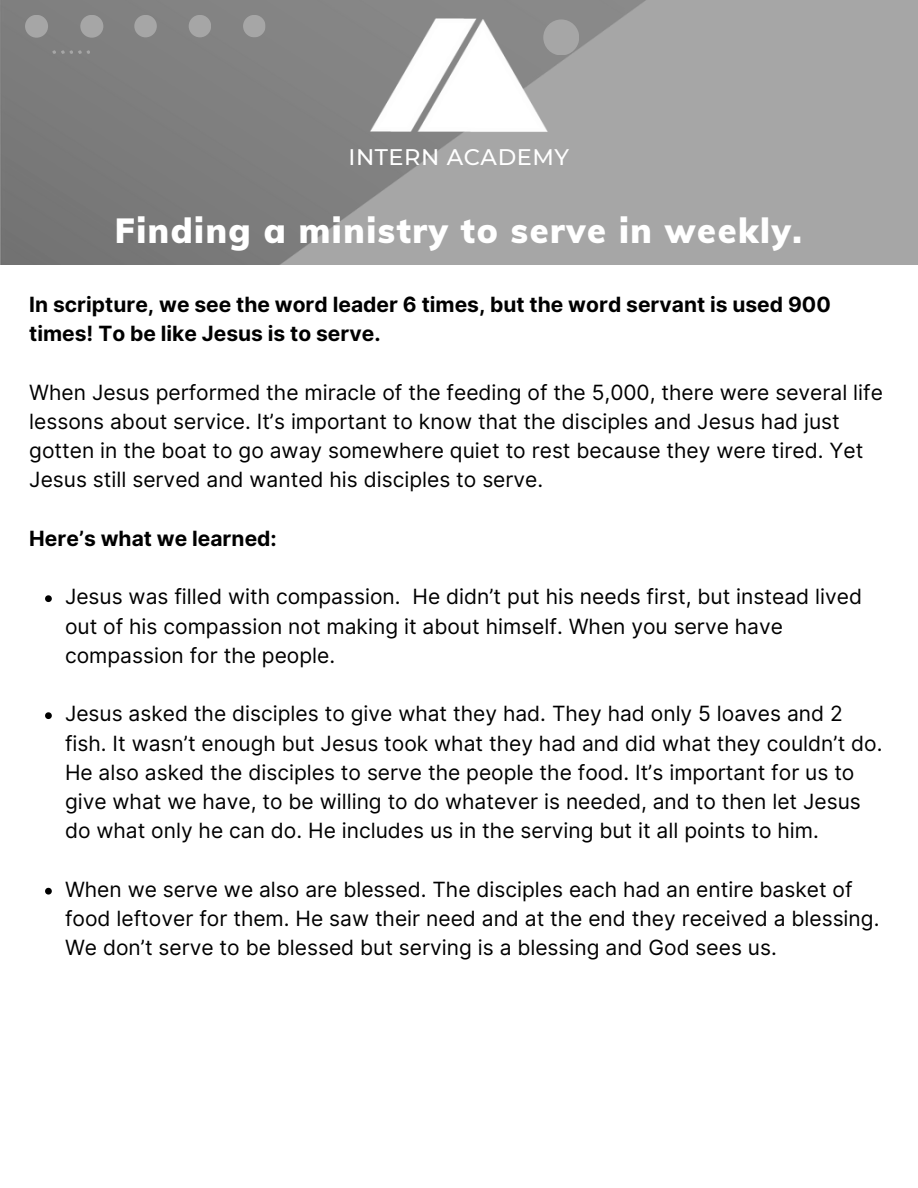
<style>
.page{position:relative;width:918px;height:1188px;background:#fff}
.page>*{position:absolute;margin:0;border:0;box-sizing:border-box;transform-origin:0 0}
.t1{font:900 34.2px "Muli";letter-spacing:.045em;color:#fff}
.t2{font:500 22.5px "Montserrat";letter-spacing:.025em;color:#fff}
.t3{font:21px/29.2px "Inter";color:#000}
.t4{font:700 21px/29.2px "Inter";color:#000}
</style>
<div class="page">
<svg style="left:0;top:0;width:918px;height:265px;background:#939393"></svg>
<svg style="left:52px;top:50px;width:38px;height:4px"></svg>
<div style="left:25px;top:15px;width:23px;height:23px;background:#a6a6a6"></div>
<div style="left:80px;top:15px;width:23px;height:23px;background:#a6a6a6"></div>
<div style="left:134px;top:15px;width:23px;height:22px;background:#a6a6a6"></div>
<div style="left:189px;top:15px;width:22px;height:22px;background:#a6a6a6"></div>
<div style="left:243px;top:15px;width:23px;height:22px;background:#a6a6a6"></div>
<img style="left:297px;top:0;width:323px;height:214px">
<svg style="left:45px;top:595px;width:7px;height:7px"></svg>
<svg style="left:45px;top:712px;width:7px;height:7px"></svg>
<svg style="left:45px;top:888px;width:7px;height:7px"></svg>
<h1 class="t2" style="left:348px;top:143px;width:222px">INTERN ACADEMY</h1>
<p class="t1" style="left:115px;top:208px;width:688px">Finding a ministry to serve in weekly.</p>
<p class="t4" style="left:29px;top:290px;width:803px">In scripture, we see the word leader 6 times, but the word servant is used 900 times! To be like Jesus is to serve.</p>
<p class="t3" style="left:29px;top:377px;width:855px">When Jesus performed the miracle of the feeding of the 5,000, there were several life</p>
<p class="t3" style="left:29px;top:407px;width:812px">lessons about service. It’s important to know that the disciples and Jesus had just</p>
<p class="t3" style="left:29px;top:436px;width:835px">gotten in the boat to go away somewhere quiet to rest because they were tired. Yet</p>
<p class="t3" style="left:29px;top:465px;width:515px">Jesus still served and wanted his disciples to serve.</p>
<p class="t4" style="left:29px;top:524px;width:249px">Here’s what we learned:</p>
<p class="t3" style="left:65px;top:582px;width:799px">Jesus was filled with compassion. He didn’t put his needs first, but instead lived out of his compassion not making it about himself. When you serve have compassion for the people.</p>
<p class="t3" style="left:65px;top:699px;width:819px">Jesus asked the disciples to give what they had. They had only 5 loaves and 2 fish. It wasn’t enough but Jesus took what they had and did what they couldn’t do.<br>He also asked the disciples to serve the people the food. It’s important for us to give what we have, to be willing to do whatever is needed, and to then let Jesus do what only he can do. He includes us in the serving but it all points to him.</p>
<h2 class="t3" style="left:65px;top:875px;width:816px">When we serve we also are blessed. The disciples each had an entire basket of food leftover for them. He saw their need and at the end they received a blessing.<br>We don’t serve to be blessed but serving is a blessing and God sees us.</h2>
</div>
